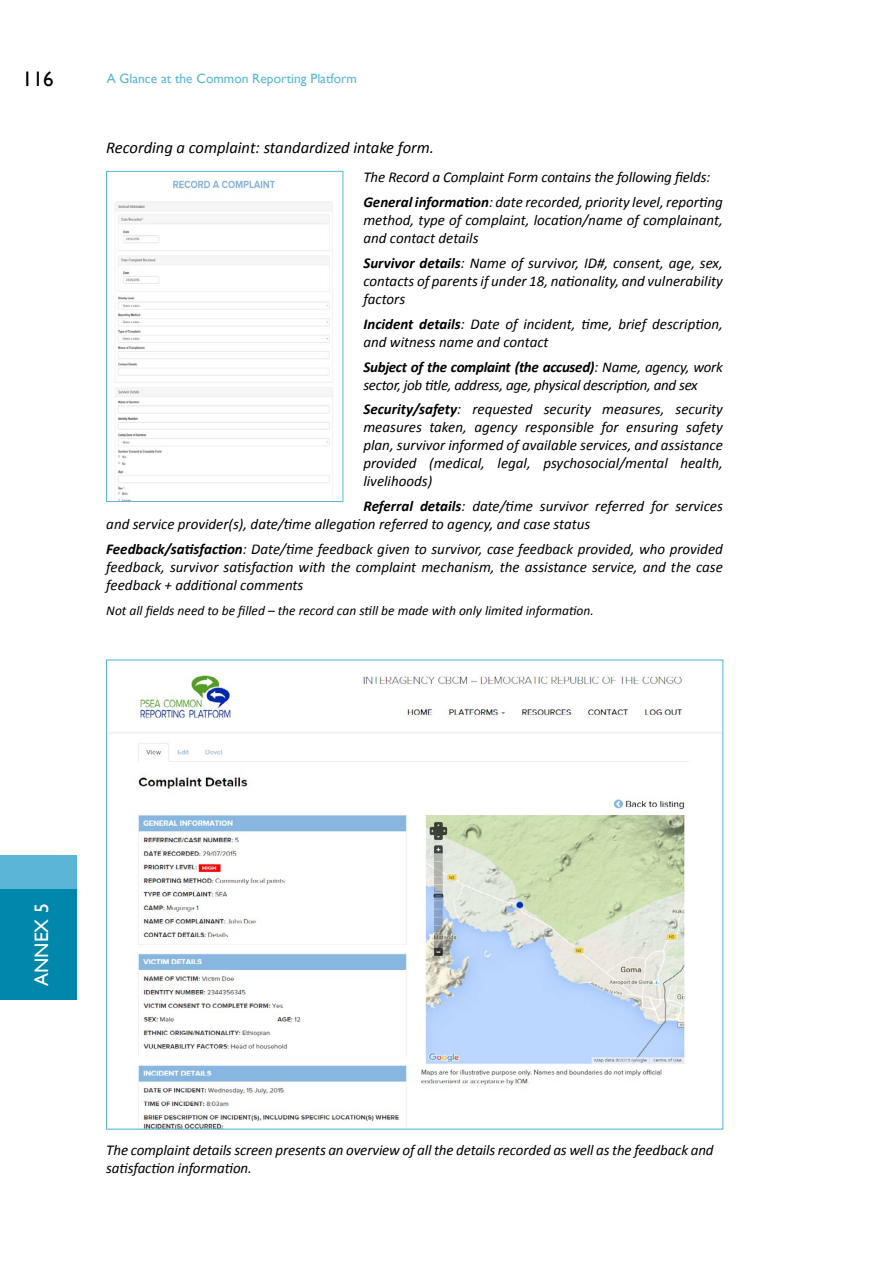
<style>
.page{position:relative;width:893px;height:1263px;background:#fff}
.page>*{position:absolute;margin:0;border:0;box-sizing:border-box;transform-origin:0 0}
.t1{font:21px "Gill Sans";color:#000}
.t2{font:19.5px "Gill Sans";color:#fff}
.t3{font:italic 16.5px "Calibri";color:#000}
.t4{font:italic 15px/18px "Calibri";color:#000}
.t5{font:italic 15px/18px "Calibri";letter-spacing:-.02em;color:#000}
.t6{font:italic 13.5px "Calibri";color:#000}
.t7{font:13.5px "Gill Sans";color:#5bb6d5}
.s1{font-weight:700}
</style>
<div class="page">
<div style="left:0;top:884px;width:77px;height:116px;background:#0087ab"></div>
<div style="left:0;top:855px;width:77px;height:34px;background:#5bb6d5"></div>
<img style="left:115px;top:179px;width:218px;height:321px">
<div style="left:106px;top:171px;width:237px;height:331px;border:1px solid #5bb6d5"></div>
<img style="left:108px;top:675px;width:613px;height:453px">
<h1 class="t1" style="left:22px;top:67px;width:33px">116</h1>
<p class="t7" style="left:107px;top:71px;width:252px">A Glance at the Common Reporting Platform</p>
<p class="t3" style="left:106px;top:140px;width:329px">Recording a complaint: standardized intake form.</p>
<p class="t4" style="left:363px;top:166px;width:361px;line-height:24.8px">The Record a Complaint Form contains the following fields:<br><span class="s1">General information</span>: date recorded, priority level, reporting</p>
<p class="t4" style="left:363px;top:212px;width:361px">method, type of complaint, location/name of complainant, and contact details</p>
<p class="t4" style="left:363px;top:255px;width:361px;text-align:justify"><span class="s1">Survivor details</span>: Name of survivor, ID#, consent, age, sex, contacts of parents if under 18, nationality, and vulnerability factors</p>
<p class="t4" style="left:363px;top:316px;width:361px"><span class="s1">Incident details</span>: Date of incident, time, brief description, and witness name and contact</p>
<p class="t5" style="left:363px;top:359px;width:361px"><span class="s1">Subject of the complaint (the accused)</span>: Name, agency, work sector, job title, address, age, physical description, and sex</p>
<p class="t4" style="left:363px;top:401px;width:361px;text-align:justify"><span class="s1">Security/safety</span>: requested security measures, security measures taken, agency responsible for ensuring safety plan, survivor informed of available services, and assistance provided (medical, legal, psychosocial/mental health, livelihoods)</p>
<p class="t4" style="left:106px;top:498px;width:618px;text-indent:257px"><span class="s1">Referral details</span>: date/time survivor referred for services and service provider(s), date/time allegation referred to agency, and case status</p>
<p class="t4" style="left:106px;top:541px;width:618px;text-align:justify"><span class="s1">Feedback/satisfaction</span>: Date/time feedback given to survivor, case feedback provided, who provided feedback, survivor satisfaction with the complaint mechanism, the assistance service, and the case feedback + additional comments</p>
<p class="t6" style="left:106px;top:604px;width:489px">Not all fields need to be filled – the record can still be made with only limited information.</p>
<h2 class="t2" style="left:30px;top:986px;width:84px;rotate:-90deg">ANNEX 5</h2>
<p class="t4" style="left:106px;top:1142px;width:609px">The complaint details screen presents an overview of all the details recorded as well as the feedback and satisfaction information.</p>
</div>
